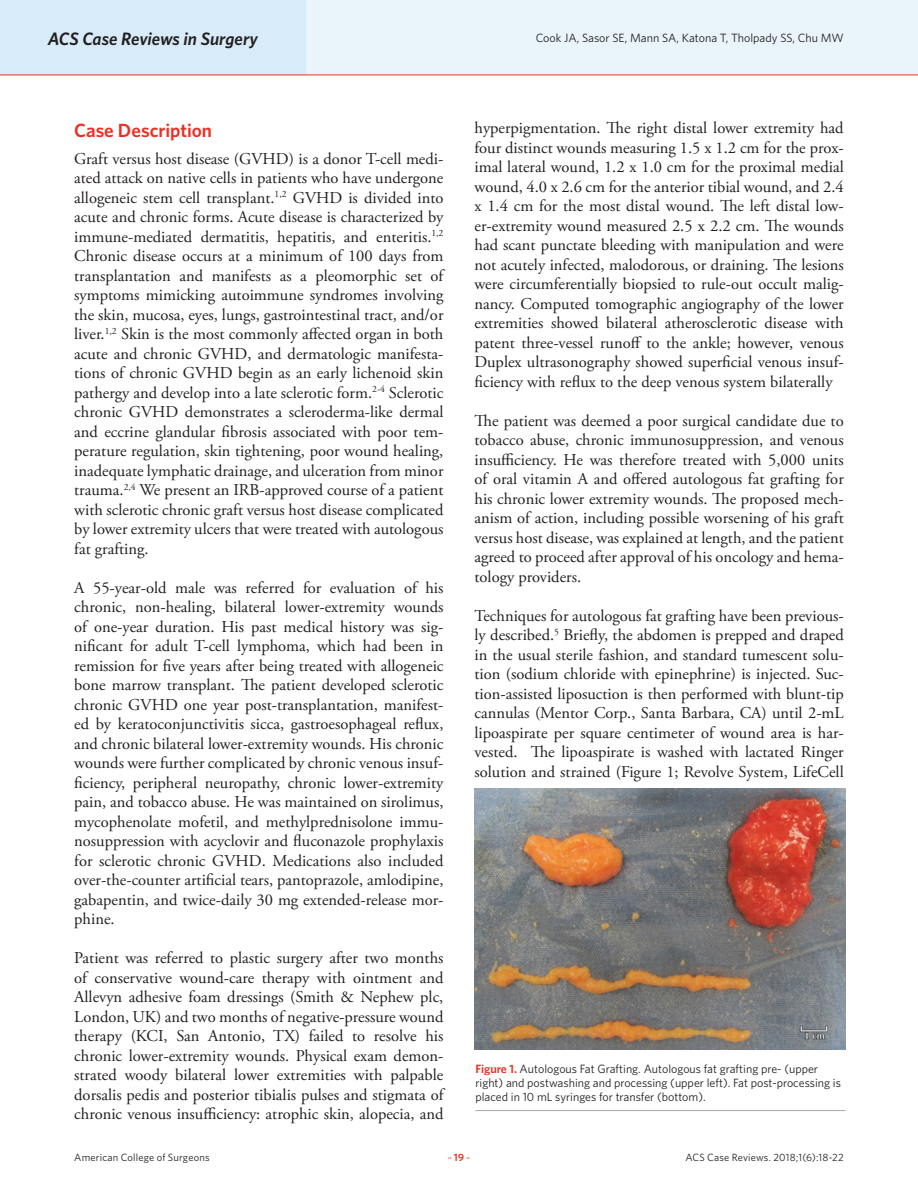
<style>
.page{position:relative;width:918px;height:1188px;background:#fff}
.page>*{position:absolute;margin:0;border:0;box-sizing:border-box;transform-origin:0 0}
.Article_Subhead{font:600 19.2px "Whitney";color:#ee2e22}
.t1{font:italic 600 18px "Whitney";letter-spacing:-.005em;color:#231f20}
.Article_Body_no_inde{font:16.5px/19.5px "Adobe Garamond Pro";color:#231f20;text-align:justify}
.Caption_New{font:12px/14.4px "Whitney";color:#231f20}
.t2{font:10.5px "Whitney";letter-spacing:.02em;color:#231f20}
.t3{font:10.5px "Whitney";color:#ee2e22}
.s1{font-weight:600;color:#ee2e22}
.s2{font-weight:600}
</style>
<div class="page">
<div style="left:0;top:0;width:918px;height:75px;background:#eaf5fb"></div>
<div style="left:0;top:0;width:306px;height:75px;background:#d7ebf8"></div>
<hr style="left:0;top:75px;width:918px;height:1px;background:#ee2e22">
<hr style="left:475px;top:1110px;width:371px;height:1px;background:#a9a8aa">
<img style="left:475px;top:788px;width:371px;height:261px">
<p class="t1" style="left:48px;top:26px;width:212px">ACS Case Reviews in Surgery</p>
<p class="Caption_New" style="left:536px;top:31px;width:309px">Cook JA, Sasor SE, Mann SA, Katona T, Tholpady SS, Chu MW</p>
<p class="Article_Subhead" style="left:74px;top:117px;width:139px">Case Description</p>
<p class="Article_Body_no_inde" style="left:74px;top:149px;width:371px">Graft versus host disease (GVHD) is a donor T-cell medi&shy;ated attack on native cells in patients who have undergone allogeneic stem cell transplant.<sup>1,2</sup> GVHD is divided into acute and chronic forms. Acute disease is characterized by immune-mediated dermatitis, hepatitis, and enteritis.<sup>1,2<br></sup>Chronic disease occurs at a minimum of 100 days from transplantation and manifests as a pleomorphic set of symptoms mimicking autoimmune syndromes involving the skin, mucosa, eyes, lungs, gastrointestinal tract, and/or liver.<sup>1,2</sup> Skin is the most commonly affected organ in both acute and chronic GVHD, and dermatologic manifesta&shy;tions of chronic GVHD begin as an early lichenoid skin pathergy and develop into a late sclerotic form.<sup>2-4</sup> Sclerotic chronic GVHD demonstrates a scleroderma-like dermal and eccrine glandular fibrosis associated with poor tem&shy;perature regulation, skin tightening, poor wound healing, inadequate lymphatic drainage, and ulceration from minor trauma.<sup>2,4</sup> We present an IRB-approved course of a patient with sclerotic chronic graft versus host disease complicated by lower extremity ulcers that were treated with autologous fat grafting.</p>
<p class="Article_Body_no_inde" style="left:74px;top:578px;width:371px">A 55-year-old male was referred for evaluation of his chronic, non-healing, bilateral lower-extremity wounds of one-year duration. His past medical history was sig&shy;nificant for adult T-cell lymphoma, which had been in remission for five years after being treated with allogeneic bone marrow transplant. The patient developed sclerotic chronic GVHD one year post-transplantation, manifest&shy;ed by keratoconjunctivitis sicca, gastroesophageal reflux, and chronic bilateral lower-extremity wounds. His chronic wounds were further complicated by chronic venous insuf&shy;ficiency, peripheral neuropathy, chronic lower-extremity pain, and tobacco abuse. He was maintained on sirolimus, mycophenolate mofetil, and methylprednisolone immu&shy;nosuppression with acyclovir and fluconazole prophylaxis for sclerotic chronic GVHD. Medications also included over-the-counter artificial tears, pantoprazole, amlodipine, gabapentin, and twice-daily 30 mg extended-release mor&shy;phine.</p>
<p class="Article_Body_no_inde" style="left:74px;top:949px;width:371px">Patient was referred to plastic surgery after two months of conservative wound-care therapy with ointment and Allevyn adhesive foam dressings (Smith &amp; Nephew plc, London, UK) and two months of negative-pressure wound therapy (KCI, San Antonio, TX) failed to resolve his chronic lower-extremity wounds. Physical exam demon&shy;strated woody bilateral lower extremities with palpable dorsalis pedis and posterior tibialis pulses and stigmata of chronic venous insufficiency: atrophic skin, alopecia, and</p>
<p class="Article_Body_no_inde" style="left:475px;top:119px;width:371px">hyperpigmentation. The right distal lower extremity had four distinct wounds measuring 1.5 x 1.2 cm for the prox&shy;imal lateral wound, 1.2 x 1.0 cm for the proximal medial wound, 4.0 x 2.6 cm for the anterior tibial wound, and 2.4 x 1.4 cm for the most distal wound. The left distal low&shy;er-extremity wound measured 2.5 x 2.2 cm. The wounds had scant punctate bleeding with manipulation and were not acutely infected, malodorous, or draining. The lesions were circumferentially biopsied to rule-out occult malig&shy;nancy. Computed tomographic angiography of the lower extremities showed bilateral atherosclerotic disease with patent three-vessel runoff to the ankle; however, venous Duplex ultrasonography showed superficial venous insuf&shy;ficiency with reflux to the deep venous system bilaterally</p>
<p class="Article_Body_no_inde" style="left:475px;top:412px;width:371px">The patient was deemed a poor surgical candidate due to tobacco abuse, chronic immunosuppression, and venous insufficiency. He was therefore treated with 5,000 units of oral vitamin A and offered autologous fat grafting for his chronic lower extremity wounds. The proposed mech&shy;anism of action, including possible worsening of his graft versus host disease, was explained at length, and the patient agreed to proceed after approval of his oncology and hema&shy;tology providers.</p>
<p class="Article_Body_no_inde" style="left:475px;top:607px;width:371px">Techniques for autologous fat grafting have been previous&shy;ly described.<sup>5</sup> Briefly, the abdomen is prepped and draped in the usual sterile fashion, and standard tumescent solu&shy;tion (sodium chloride with epinephrine) is injected. Suc&shy;tion-assisted liposuction is then performed with blunt-tip cannulas (Mentor Corp., Santa Barbara, CA) until 2-mL lipoaspirate per square centimeter of wound area is har&shy;vested. The lipoaspirate is washed with lactated Ringer solution and strained (Figure 1; Revolve System, LifeCell</p>
<p class="Caption_New" style="left:475px;top:1061px;width:367px"><span class="s1">Figure 1.</span> Autologous Fat Grafting. Autologous fat grafting pre- (upper right) and postwashing and processing (upper left). Fat post-processing is placed in 10 mL syringes for transfer (bottom).</p>
<p class="t2" style="left:74px;top:1150px;width:137px">American College of Surgeons</p>
<p class="t3" style="left:447px;top:1150px;width:25px">–<span class="s2">19</span>–</p>
<p class="t2" style="left:685px;top:1150px;width:160px">ACS Case Reviews. 2018;1(6):18-22</p>
</div>
